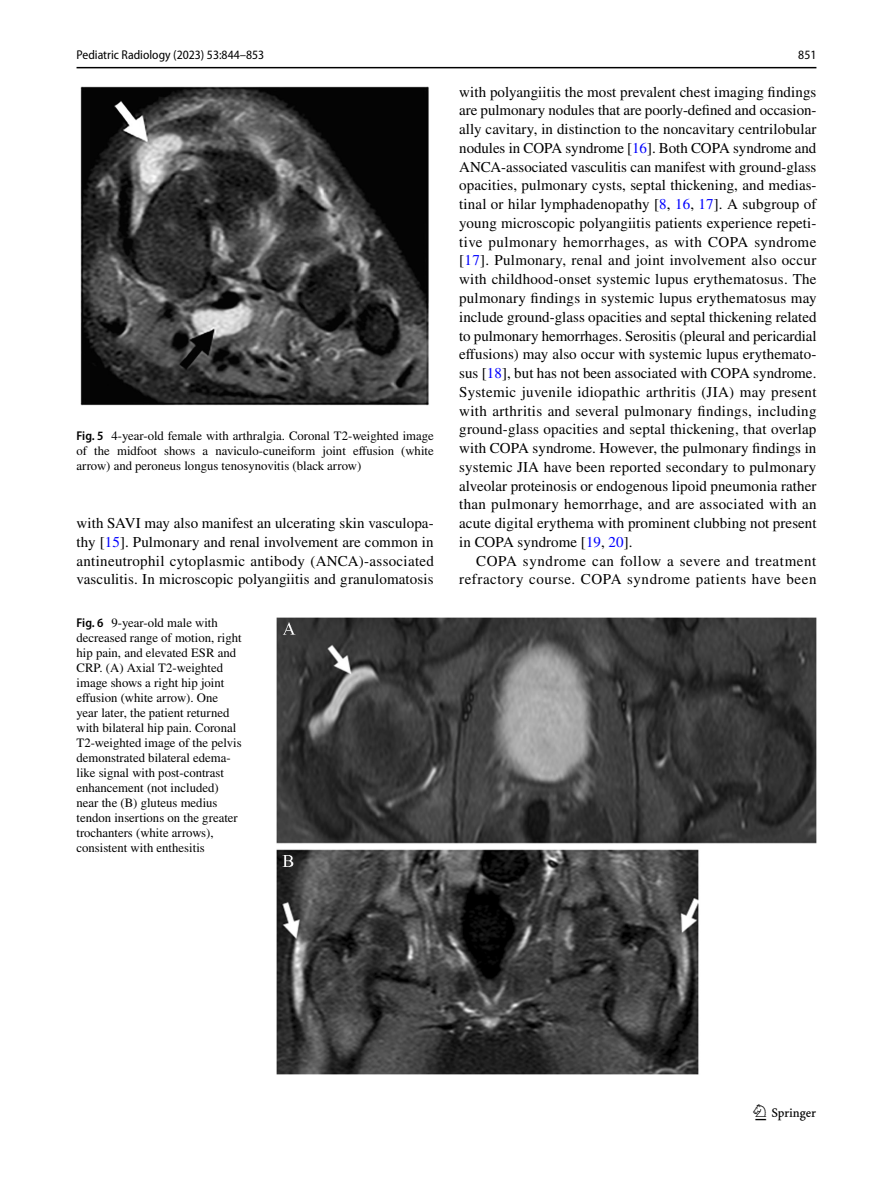
<style>
.page{position:relative;width:893px;height:1187px;background:#fff}
.page>*{position:absolute;margin:0;border:0;box-sizing:border-box;transform-origin:0 0}
.t1{font:22.5px "Springnew Regular 2";color:#000}
.t2{font:15px/18.8px "STIX";letter-spacing:.01em;color:#000;text-align:justify}
.t3{font:15px/18.8px "STIX";letter-spacing:.035em;color:#000;text-align:right}
.t4{font:12.75px/15px "STIX";color:#000;text-align:justify}
.t5{font:semi-condensed 12.75px "Myriad Pro";color:#000}
.s1{font-family:"Myriad Pro";font-weight:600;font-stretch:semi-condensed}
.s2{color:#00f}
</style>
<div class="page">
<hr style="left:77px;top:67px;width:739px;height:1px;background:#000">
<div style="left:77px;top:87px;width:357px;height:318px;background:linear-gradient(to bottom,#fff,#fff)"></div>
<img style="left:81px;top:87px;width:349px;height:318px">
<img style="left:276px;top:617px;width:540px;height:456px">
<p class="t5" style="left:77px;top:48px;width:189px">Pediatric Radiology (2023) 53:844–853</p>
<p class="t5" style="left:798px;top:48px;width:20px">851</p>
<p class="t4" style="left:77px;top:429px;width:359px"><span class="s1">Fig. 5</span> 4-year-old female with arthralgia. Coronal T2-weighted image of the midfoot shows a naviculo-cuneiform joint effusion (white arrow) and peroneus longus tenosynovitis (black arrow)</p>
<p class="t2" style="left:77px;top:514px;width:359px">with SAVI may also manifest an ulcerating skin vasculopa&shy;thy [<span class="s2">15</span>]. Pulmonary and renal involvement are common in antineutrophil cytoplasmic antibody (ANCA)-associated vasculitis. In microscopic polyangiitis and granulomatosis</p>
<p class="t4" style="left:77px;top:616px;width:167px;text-align:left"><span class="s1">Fig. 6</span> 9-year-old male with decreased range of motion, right hip pain, and elevated ESR and<br>CRP. (A) Axial T2-weighted image shows a right hip joint effusion (white arrow). One year later, the patient returned with bilateral hip pain. Coronal<br>T2-weighted image of the pelvis demonstrated bilateral edema&shy;like signal with post-contrast enhancement (not included) near the (B) gluteus medius tendon insertions on the greater trochanters (white arrows), consistent with enthesitis</p>
<p class="t2" style="left:459px;top:83px;width:359px">with polyangiitis the most prevalent chest imaging findings are pulmonary nodules that are poorly-defined and occasion&shy;ally cavitary, in distinction to the noncavitary centrilobular nodules in COPA syndrome [<span class="s2">16</span>]. Both COPA syndrome and ANCA-associated vasculitis can manifest with ground-glass opacities, pulmonary cysts, septal thickening, and medias&shy;tinal or hilar lymphadenopathy [<span class="s2">8</span>, <span class="s2">16</span>, <span class="s2">17</span>]. A subgroup of young microscopic polyangiitis patients experience repeti&shy;tive pulmonary hemorrhages, as with COPA syndrome [<span class="s2">17</span>]. Pulmonary, renal and joint involvement also occur with childhood-onset systemic lupus erythematosus. The pulmonary findings in systemic lupus erythematosus may include ground-glass opacities and septal thickening related to pulmonary hemorrhages. Serositis (pleural and pericardial effusions) may also occur with systemic lupus erythemato&shy;sus [<span class="s2">18</span>], but has not been associated with COPA syndrome.<br>Systemic juvenile idiopathic arthritis (JIA) may present with arthritis and several pulmonary findings, including ground-glass opacities and septal thickening, that overlap with COPA syndrome. However, the pulmonary findings in systemic JIA have been reported secondary to pulmonary alveolar proteinosis or endogenous lipoid pneumonia rather than pulmonary hemorrhage, and are associated with an acute digital erythema with prominent clubbing not present in COPA syndrome [<span class="s2">19</span>, <span class="s2">20</span>].</p>
<p class="t3" style="left:459px;top:552px;width:359px">COPA syndrome can follow a severe and treatment refractory course. COPA syndrome patients have been</p>
<h1 class="t1" style="left:755px;top:1104px;width:62px">1 3</h1>
</div>
